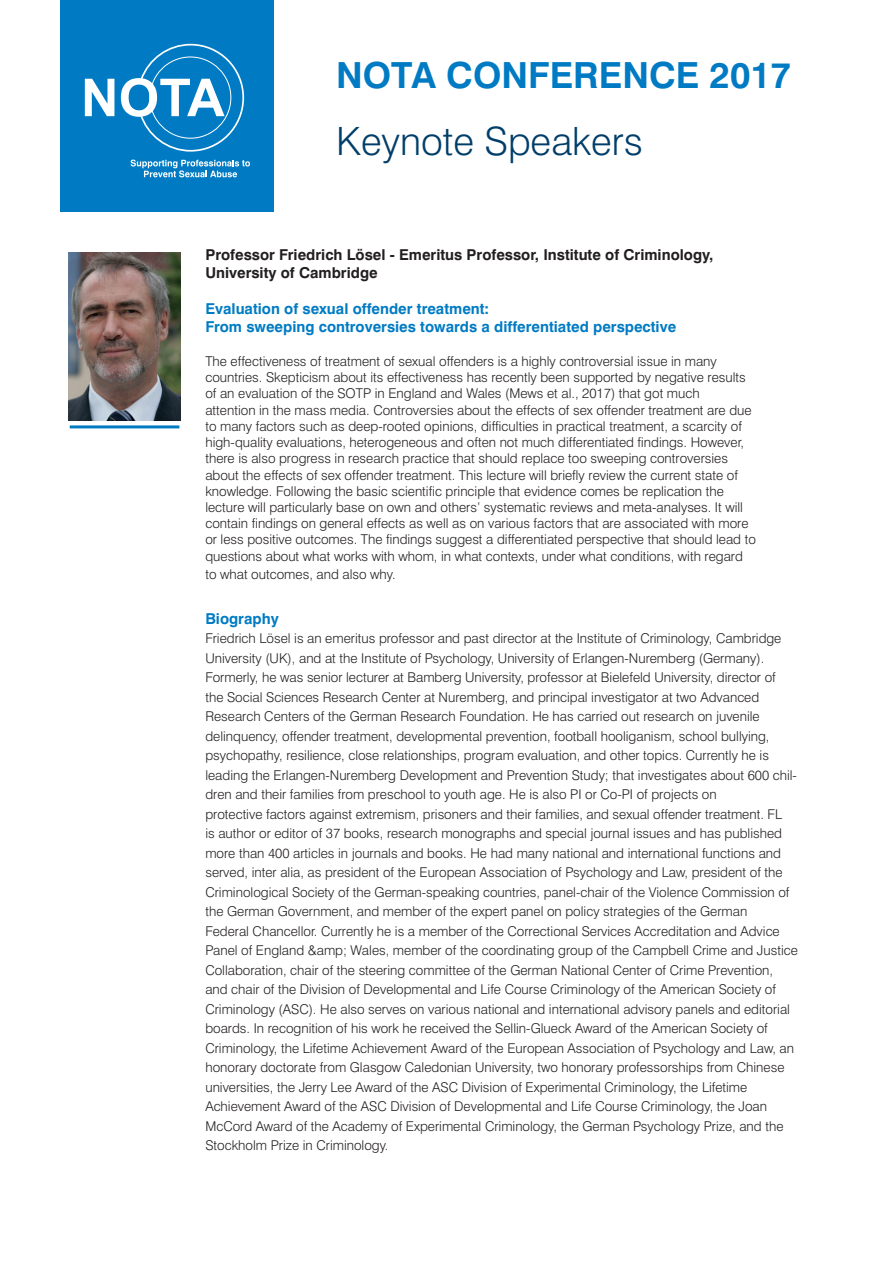
<style>
.page{position:relative;width:893px;height:1263px;background:#fff}
.page>*{position:absolute;margin:0;border:0;box-sizing:border-box;transform-origin:0 0}
.t1{font:300 39px "Swiss 721 BT";color:#003e69}
.t2{font:700 36px "Swiss 721 BT";color:#007bc3}
.t3{font:700 15px "Swiss 721 BT";color:#007bc3}
.t4{font:700 15px "Swiss 721 BT";color:#231f20}
.t5{font:300 13.5px/19.5px "Swiss 721 BT";color:#231f20}
</style>
<div class="page">
<div style="left:60px;top:0;width:213px;height:211px;background:#007bc3"></div>
<svg style="left:85px;top:79px;width:29px;height:37px"></svg>
<svg style="left:121px;top:43px;width:124px;height:109px"></svg>
<svg style="left:131px;top:160px;width:119px;height:17px"></svg>
<img style="left:69px;top:252px;width:111px;height:169px">
<div style="left:70px;top:425px;width:109px;height:3px;border:2px solid #007bc3"></div>
<p class="t2" style="left:336px;top:54px;width:457px">NOTA CONFERENCE 2017</p>
<p class="t1" style="left:336px;top:117px;width:308px">Keynote Speakers</p>
<p class="t4" style="left:205px;top:245px;width:510px">Professor Friedrich Lösel - Emeritus Professor, Institute of Criminology,</p>
<p class="t4" style="left:205px;top:263px;width:174px">University of Cambridge</p>
<p class="t3" style="left:205px;top:299px;width:285px">Evaluation of sexual offender treatment:</p>
<p class="t3" style="left:205px;top:317px;width:472px">From sweeping controversies towards a differentiated perspective</p>
<p class="t5" style="left:205px;top:351px;width:513px">The effectiveness of treatment of sexual offenders is a highly controversial issue in many</p>
<p class="t5" style="left:205px;top:368px;width:542px">countries. Skepticism about its effectiveness has recently been supported by negative results</p>
<p class="t5" style="left:205px;top:384px;width:496px">of an evaluation of the SOTP in England and Wales (Mews et al., 2017) that got much</p>
<p class="t5" style="left:205px;top:400px;width:548px">attention in the mass media. Controversies about the effects of sex offender treatment are due</p>
<p class="t5" style="left:205px;top:416px;width:538px">to many factors such as deep-rooted opinions, difficulties in practical treatment, a scarcity of</p>
<p class="t5" style="left:205px;top:432px;width:540px">high-quality evaluations, heterogeneous and often not much differentiated findings. However,</p>
<p class="t5" style="left:205px;top:449px;width:524px">there is also progress in research practice that should replace too sweeping controversies</p>
<p class="t5" style="left:205px;top:465px;width:534px">about the effects of sex offender treatment. This lecture will briefly review the current state of</p>
<p class="t5" style="left:205px;top:481px;width:520px">knowledge. Following the basic scientific principle that evidence comes be replication the</p>
<p class="t5" style="left:205px;top:497px;width:539px">lecture will particularly base on own and others’ systematic reviews and meta-analyses. It will</p>
<p class="t5" style="left:205px;top:513px;width:545px">contain findings on general effects as well as on various factors that are associated with more</p>
<p class="t5" style="left:205px;top:530px;width:552px">or less positive outcomes. The findings suggest a differentiated perspective that should lead to</p>
<p class="t5" style="left:205px;top:546px;width:539px">questions about what works with whom, in what contexts, under what conditions, with regard</p>
<p class="t5" style="left:205px;top:564px;width:192px">to what outcomes, and also why.</p>
<p class="t3" style="left:205px;top:609px;width:75px">Biography</p>
<p class="t5" style="left:205px;top:628px;width:578px">Friedrich Lösel is an emeritus professor and past director at the Institute of Criminology, Cambridge</p>
<p class="t5" style="left:205px;top:648px;width:560px">University (UK), and at the Institute of Psychology, University of Erlangen-Nuremberg (Germany).</p>
<p class="t5" style="left:205px;top:667px;width:572px">Formerly, he was senior lecturer at Bamberg University, professor at Bielefeld University, director of</p>
<p class="t5" style="left:205px;top:687px;width:555px">the Social Sciences Research Center at Nuremberg, and principal investigator at two Advanced</p>
<p class="t5" style="left:205px;top:706px;width:556px">Research Centers of the German Research Foundation. He has carried out research on juvenile</p>
<p class="t5" style="left:205px;top:726px;width:566px">delinquency, offender treatment, developmental prevention, football hooliganism, school bullying,</p>
<p class="t5" style="left:205px;top:745px;width:565px">psychopathy, resilience, close relationships, program evaluation, and other topics. Currently he is</p>
<p class="t5" style="left:205px;top:765px;width:593px">leading the Erlangen-Nuremberg Development and Prevention Study; that investigates about 600 chil&shy;dren and their families from preschool to youth age. He is also PI or Co-PI of projects on</p>
<p class="t5" style="left:205px;top:804px;width:578px">protective factors against extremism, prisoners and their families, and sexual offender treatment. FL</p>
<p class="t5" style="left:205px;top:823px;width:578px">is author or editor of 37 books, research monographs and special journal issues and has published</p>
<p class="t5" style="left:205px;top:843px;width:577px">more than 400 articles in journals and books. He had many national and international functions and</p>
<p class="t5" style="left:205px;top:862px;width:579px">served, inter alia, as president of the European Association of Psychology and Law, president of the</p>
<p class="t5" style="left:205px;top:882px;width:586px">Criminological Society of the German-speaking countries, panel-chair of the Violence Commission of</p>
<p class="t5" style="left:205px;top:901px;width:543px">the German Government, and member of the expert panel on policy strategies of the German</p>
<p class="t5" style="left:205px;top:921px;width:576px">Federal Chancellor. Currently he is a member of the Correctional Services Accreditation and Advice</p>
<p class="t5" style="left:205px;top:940px;width:594px">Panel of England &amp;amp; Wales, member of the coordinating group of the Campbell Crime and Justice</p>
<p class="t5" style="left:205px;top:960px;width:569px">Collaboration, chair of the steering committee of the German National Center of Crime Prevention,</p>
<p class="t5" style="left:205px;top:979px;width:572px">and chair of the Division of Developmental and Life Course Criminology of the American Society of</p>
<p class="t5" style="left:205px;top:999px;width:586px">Criminology (ASC). He also serves on various national and international advisory panels and editorial</p>
<p class="t5" style="left:205px;top:1018px;width:564px">boards. In recognition of his work he received the Sellin-Glueck Award of the American Society of</p>
<p class="t5" style="left:205px;top:1038px;width:590px">Criminology, the Lifetime Achievement Award of the European Association of Psychology and Law, an</p>
<p class="t5" style="left:205px;top:1057px;width:581px">honorary doctorate from Glasgow Caledonian University, two honorary professorships from Chinese</p>
<p class="t5" style="left:205px;top:1077px;width:543px">universities, the Jerry Lee Award of the ASC Division of Experimental Criminology, the Lifetime</p>
<p class="t5" style="left:205px;top:1096px;width:563px">Achievement Award of the ASC Division of Developmental and Life Course Criminology, the Joan</p>
<p class="t5" style="left:205px;top:1116px;width:580px">McCord Award of the Academy of Experimental Criminology, the German Psychology Prize, and the</p>
<p class="t5" style="left:205px;top:1135px;width:185px">Stockholm Prize in Criminology.</p>
</div>
